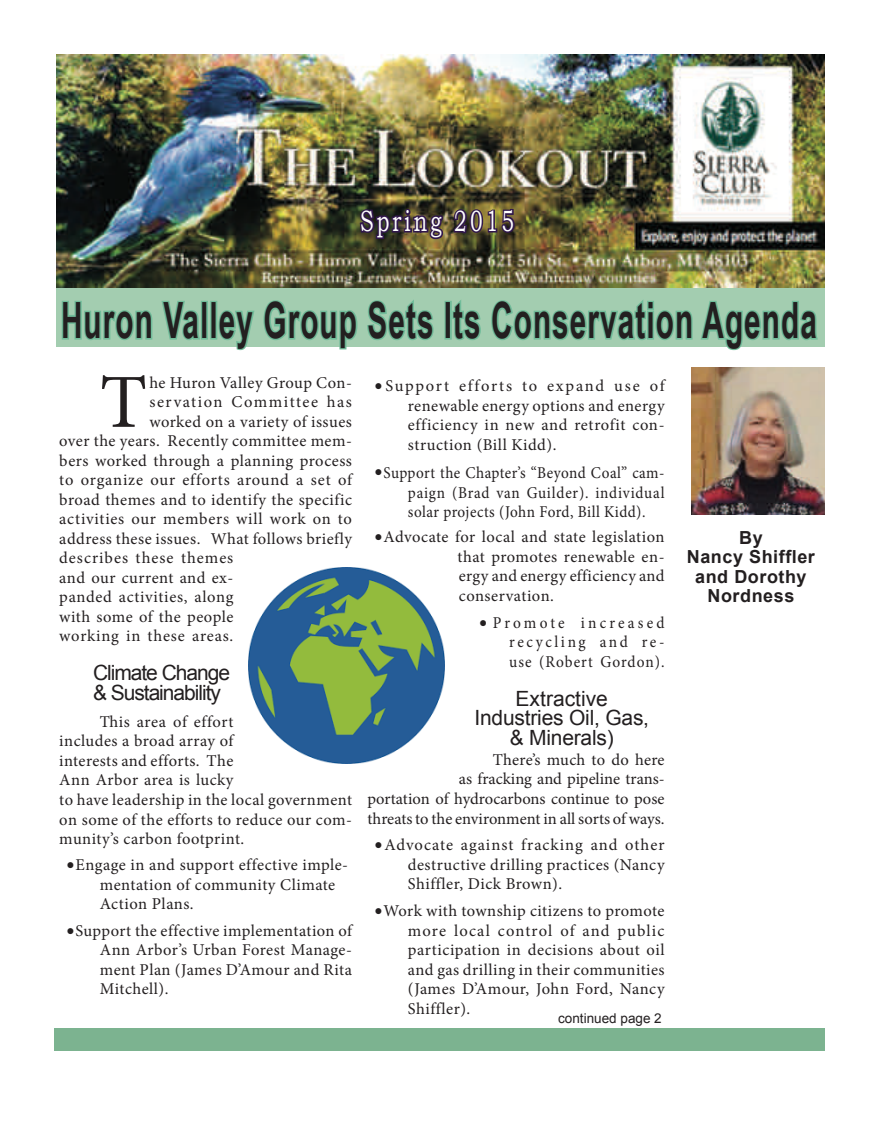
<style>
.page{position:relative;width:878px;height:1134px;background:#fff}
.page>*{position:absolute;margin:0;border:0;box-sizing:border-box;transform-origin:0 0}
.t1{font:76.5px "Minion Pro";color:#231f20}
.t2{font:700 49.95px "Arial Narrow";letter-spacing:.03em;color:#231f20;scale:.72 1}
.t3{font:29.25px "Bookman Old Style";letter-spacing:.15em;color:#fff;scale:.7 1}
.t4{font:21px/19.6px "Arial";letter-spacing:-.01em;color:#231f20;text-align:center}
.t5{font:21px/19.6px "Arial";letter-spacing:-.05em;color:#231f20}
.t6{font:700 18px/19.5px "Arial";letter-spacing:.03em;color:#231f20;text-align:center}
.t7{font:16.5px/19.5px "Minion Pro";letter-spacing:.03em;color:#231f20;text-align:justify}
.t8{font:16.5px/19.6px "Minion Pro";color:#231f20;text-align:right}
.t9{font:16.5px/19.5px "Minion Pro";letter-spacing:.03em;color:#231f20;text-align:justify;scale:.92 1}
.t10{font:16.5px/19.5px "Minion Pro";letter-spacing:.03em;color:#231f20;text-align:justify;scale:.93 1}
.t11{font:16.5px "Minion Pro";letter-spacing:.05em;color:#231f20}
.t12{font:16.5px "Minion Pro";letter-spacing:.09em;color:#231f20}
.t13{font:16.5px "Minion Pro";letter-spacing:.06em;color:#231f20}
.t14{font:13.5px "Arial";color:#231f20}
.s1{font-size:22.5px}
</style>
<div class="page">
<div style="left:56px;top:288px;width:768px;height:59px;background:#a3cdb0"></div>
<img style="left:56px;top:54px;width:768px;height:234px">
<div style="left:54px;top:1028px;width:770px;height:23px;background:#7cb390"></div>
<svg style="left:358px;top:190px;width:159px;height:51px;background:#4a3f32"></svg>
<svg style="left:61px;top:301px;width:92px;height:40px"></svg>
<svg style="left:161px;top:301px;width:39px;height:39px"></svg>
<div style="left:201px;top:301px;width:7px;height:39px;border:3px solid #71bc9a"></div>
<div style="left:210px;top:301px;width:7px;height:39px;border:3px solid #71bc9a"></div>
<svg style="left:216px;top:300px;width:142px;height:51px"></svg>
<svg style="left:367px;top:300px;width:67px;height:41px"></svg>
<div style="left:444px;top:301px;width:8px;height:39px;border:3px solid #71bc9a"></div>
<svg style="left:450px;top:300px;width:31px;height:41px"></svg>
<svg style="left:491px;top:300px;width:327px;height:51px"></svg>
<img style="left:691px;top:368px;width:133px;height:146px">
<img style="left:249px;top:568px;width:195px;height:195px">
<h3 class="t3" style="left:360px;top:203px;width:221px">Spring 2015</h3>
<h2 class="t2" style="left:61px;top:291px;width:1051px">Huron Valley Group Sets Its Conservation Agenda</h2>
<h1 class="t1" style="left:100px;top:351px;width:49px">T</h1>
<p class="t7" style="left:149px;top:373px;width:204px">he Huron Valley Group Con-</p>
<p class="t12" style="left:149px;top:391px;width:204px">servation Committee has</p>
<p class="t7" style="left:149px;top:412px;width:204px">worked on a variety of issues</p>
<p class="t7" style="left:59px;top:431px;width:294px">over the years. Recently committee mem-</p>
<p class="t7" style="left:59px;top:451px;width:294px">bers worked through a planning process</p>
<p class="t11" style="left:59px;top:469px;width:294px">to organize our efforts around a set of</p>
<p class="t7" style="left:59px;top:490px;width:294px">broad themes and to identify the specific</p>
<p class="t7" style="left:59px;top:509px;width:294px">activities our members will work on to</p>
<p class="t7" style="left:59px;top:529px;width:294px">address these issues. What follows briefly</p>
<p class="t13" style="left:59px;top:547px;width:175px">describes these themes</p>
<p class="t7" style="left:59px;top:568px;width:176px">and our current and ex-</p>
<p class="t7" style="left:59px;top:587px;width:176px">panded activities, along</p>
<p class="t7" style="left:59px;top:607px;width:176px">with some of the people</p>
<p class="t7" style="left:59px;top:626px;width:175px">working in these areas.</p>
<p class="t5" style="left:93px;top:663px;width:138px">Climate Change &amp; Sustainability</p>
<p class="t7" style="left:59px;top:712px;width:294px;text-align:left;text-indent:40px">This area of effort<br>includes a broad array of<br>interests and efforts. The<br>Ann Arbor area is lucky<br>to have leadership in the local government on some of the efforts to reduce our com&shy;munity’s carbon footprint.</p>
<p class="t7" style="left:100px;top:855px;width:250px;text-align:left;text-indent:-34px"><span class="s1">•</span>Engage in and support effective imple&shy;mentation of community Climate<br>Action Plans.</p>
<p class="t7" style="left:100px;top:921px;width:254px;text-indent:-34px"><span class="s1">•</span>Support the effective implementation of Ann Arbor’s Urban Forest Manage&shy;ment Plan (James D’Amour and Rita Mitchell).</p>
<p class="t7" style="left:408px;top:377px;width:258px;text-indent:-34px"><span class="s1">•</span>Support efforts to expand use of renewable energy options and energy efficiency in new and retrofit con&shy;struction (Bill Kidd).</p>
<p class="t9" style="left:408px;top:463px;width:280px;text-indent:-34px"><span class="s1">•</span>Support the Chapter’s “Beyond Coal” cam&shy;paign (Brad van Guilder). individual solar projects (John Ford, Bill Kidd).</p>
<p class="t7" style="left:457px;top:527px;width:209px;text-indent:-83px"><span class="s1">•</span>Advocate for local and state legislation that promotes renewable en&shy;ergy and energy efficiency and conservation.</p>
<p class="t10" style="left:509px;top:613px;width:168px;text-indent:-31px"><span class="s1">•</span> Promote increased recycling and re&shy;use (Robert Gordon).</p>
<p class="t4" style="left:474px;top:689px;width:176px">Extractive<br>Industries Oil, Gas, &amp; Minerals)</p>
<p class="t8" style="left:367px;top:750px;width:299px">There’s much to do here<br>as fracking and pipeline trans-<br>portation of hydrocarbons continue to pose threats to the environment in all sorts of ways.</p>
<p class="t7" style="left:408px;top:835px;width:258px;text-indent:-34px"><span class="s1">•</span>Advocate against fracking and other destructive drilling practices (Nancy Shiffler, Dick Brown).</p>
<p class="t7" style="left:408px;top:901px;width:258px;text-indent:-34px"><span class="s1">•</span>Work with township citizens to promote more local control of and public participation in decisions about oil and gas drilling in their communities (James D’Amour, John Ford, Nancy Shiffler).</p>
<p class="t14" style="left:558px;top:1010px;width:105px">continued page 2</p>
<p class="t6" style="left:686px;top:528px;width:130px">By<br>Nancy Shiffler and Dorothy<br>Nordness</p>
</div>
